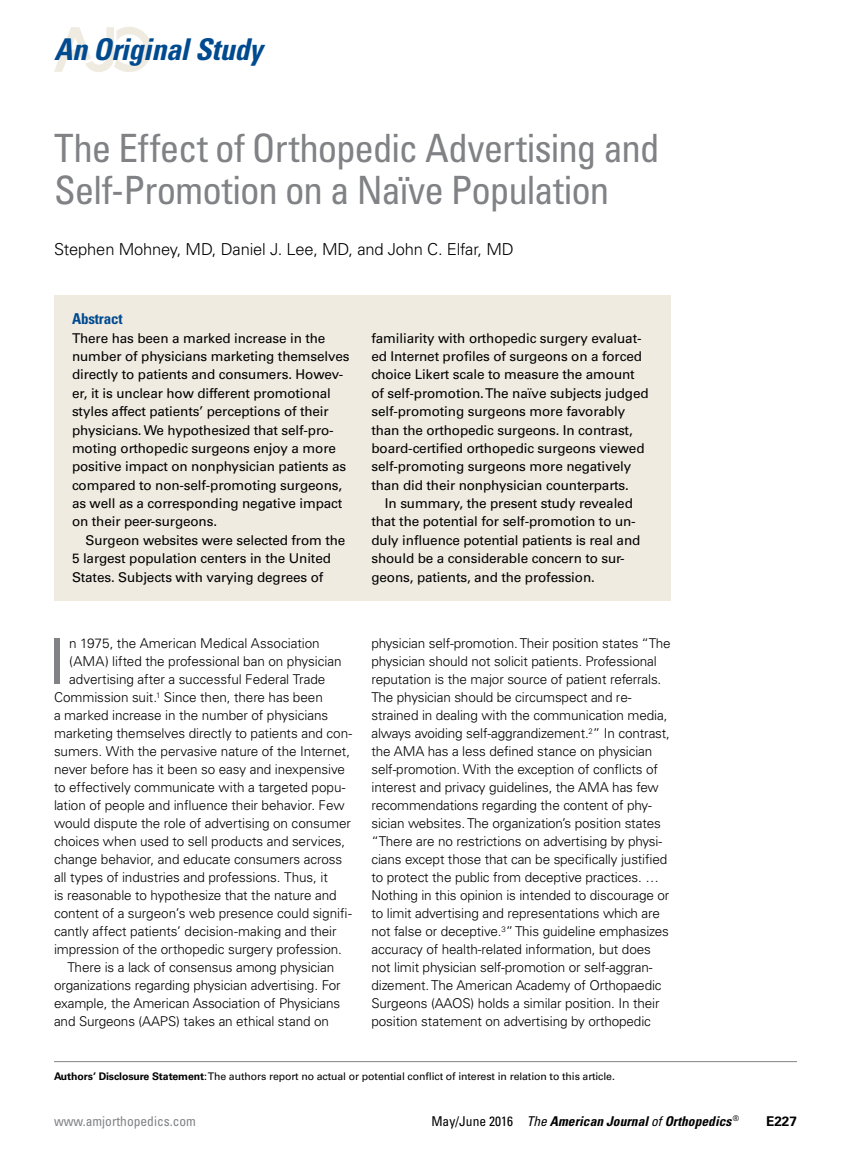
<style>
.page{position:relative;width:851px;height:1161px;background:#fff}
.page>*{position:absolute;margin:0;border:0;box-sizing:border-box;transform-origin:0 0}
.t1{font:condensed 63.3px "Univers LT Std";color:#808285}
.t2{font:condensed 39px/42px "Univers LT Std";letter-spacing:-.025em;color:#808285}
.t3{font:italic 700 condensed 30px "Univers LT Std";letter-spacing:-.01em;color:#004a8f}
.t4{font:300 16.5px "Univers LT Std";letter-spacing:-.01em;color:#000}
.t5{font:700 condensed 15px "Univers LT Std";letter-spacing:-.01em;color:#004a8f}
.t6{font:300 13.5px/18px "Univers LT Std";letter-spacing:-.01em;color:#000}
.t7{font:13.5px/18.3px "Univers LT Std";letter-spacing:-.01em;color:#000}
.t8{font:italic 700 condensed 13.5px "Univers LT Std";color:#000}
.t9{font:condensed 13.5px "Univers LT Std";color:#808285}
.t10{font:700 13.5px "Univers LT Std";color:#000}
.t11{font:10.5px "Univers LT Std";letter-spacing:-.01em;color:#000}
.s1{font-weight:700}
.s2{font-weight:400;font-style:normal}
.s3{font-weight:400}
</style>
<div class="page">
<svg style="left:54px;top:27px;width:98px;height:45px"></svg>
<div style="left:54px;top:296px;width:616px;height:306px;background:#efebe1"></div>
<hr style="left:54px;top:1061px;width:742px;height:1px;background:#808285">
<h3 class="t3" style="left:54px;top:31px;width:210px">An Original Study</h3>
<h2 class="t2" style="left:54px;top:127px;width:607px">The Effect of Orthopedic Advertising and<br>Self-Promotion on a Naïve Population</h2>
<p class="t4" style="left:54px;top:240px;width:461px">Stephen Mohney, MD, Daniel J. Lee, MD, and John C. Elfar, MD</p>
<p class="t5" style="left:72px;top:310px;width:52px">Abstract</p>
<p class="t7" style="left:72px;top:329px;width:279px">There has been a marked increase in the number of physicians marketing themselves directly to patients and consumers. Howev&shy;er, it is unclear how different promotional styles affect patients’ perceptions of their physicians. We hypothesized that self-pro&shy;moting orthopedic surgeons enjoy a more positive impact on nonphysician patients as compared to non-self-promoting surgeons, as well as a corresponding negative impact on their peer-surgeons.</p>
<p class="t7" style="left:72px;top:531px;width:275px;text-indent:14px">Surgeon websites were selected from the<br>5 largest population centers in the United<br>States. Subjects with varying degrees of</p>
<p class="t7" style="left:371px;top:329px;width:279px">familiarity with orthopedic surgery evaluat&shy;ed Internet profiles of surgeons on a forced choice Likert scale to measure the amount of self-promotion. The naïve subjects judged self-promoting surgeons more favorably than the orthopedic surgeons. In contrast, board-certified orthopedic surgeons viewed self-promoting surgeons more negatively than did their nonphysician counterparts.</p>
<p class="t7" style="left:371px;top:494px;width:270px;text-indent:14px">In summary, the present study revealed that the potential for self-promotion to un&shy;duly influence potential patients is real and should be a considerable concern to sur&shy;geons, patients, and the profession.</p>
<h1 class="t1" style="left:48px;top:621px;width:19px">I</h1>
<p class="t6" style="left:69px;top:634px;width:252px">n 1975, the American Medical Association</p>
<p class="t6" style="left:69px;top:652px;width:274px">(AMA) lifted the professional ban on physician</p>
<p class="t6" style="left:69px;top:670px;width:258px">advertising after a successful Federal Trade</p>
<p class="t6" style="left:54px;top:688px;width:270px">Commission suit.<sup>1</sup> Since then, there has been</p>
<p class="t6" style="left:54px;top:706px;width:276px">a marked increase in the number of physicians</p>
<p class="t6" style="left:54px;top:724px;width:300px">marketing themselves directly to patients and con-</p>
<p class="t6" style="left:54px;top:742px;width:297px">sumers. With the pervasive nature of the Internet,</p>
<p class="t6" style="left:54px;top:760px;width:292px">never before has it been so easy and inexpensive</p>
<p class="t6" style="left:54px;top:778px;width:293px">to effectively communicate with a targeted popu-</p>
<p class="t6" style="left:54px;top:796px;width:292px">lation of people and influence their behavior. Few</p>
<p class="t6" style="left:54px;top:814px;width:298px">would dispute the role of advertising on consumer</p>
<p class="t6" style="left:54px;top:832px;width:293px">choices when used to sell products and services,</p>
<p class="t6" style="left:54px;top:850px;width:290px">change behavior, and educate consumers across</p>
<p class="t6" style="left:54px;top:868px;width:275px">all types of industries and professions. Thus, it</p>
<p class="t6" style="left:54px;top:886px;width:284px">is reasonable to hypothesize that the nature and</p>
<p class="t6" style="left:54px;top:904px;width:299px">content of a surgeon’s web presence could signifi-</p>
<p class="t6" style="left:54px;top:922px;width:284px">cantly affect patients’ decision-making and their</p>
<p class="t6" style="left:54px;top:940px;width:289px">impression of the orthopedic surgery profession.</p>
<p class="t6" style="left:67px;top:958px;width:268px">There is a lack of consensus among physician</p>
<p class="t6" style="left:54px;top:976px;width:288px">organizations regarding physician advertising. For</p>
<p class="t6" style="left:54px;top:994px;width:288px">example, the American Association of Physicians</p>
<p class="t6" style="left:54px;top:1012px;width:276px">and Surgeons (AAPS) takes an ethical stand on</p>
<p class="t6" style="left:371px;top:634px;width:301px">physician self-promotion. Their position states “The physician should not solicit patients. Professional reputation is the major source of patient referrals.<br>The physician should be circumspect and re&shy;strained in dealing with the communication media, always avoiding self-aggrandizement.<sup>2</sup>” In contrast, the AMA has a less defined stance on physician self-promotion. With the exception of conflicts of interest and privacy guidelines, the AMA has few recommendations regarding the content of phy&shy;sician websites. The organization’s position states “There are no restrictions on advertising by physi&shy;cians except those that can be specifically justified to protect the public from deceptive practices. … Nothing in this opinion is intended to discourage or to limit advertising and representations which are not false or deceptive.<sup>3</sup>” This guideline emphasizes accuracy of health-related information, but does not limit physician self-promotion or self-aggran&shy;dizement. The American Academy of Orthopaedic Surgeons (AAOS) holds a similar position. In their position statement on advertising by orthopedic</p>
<p class="t11" style="left:54px;top:1070px;width:562px"><span class="s1">Authors’ Disclosure Statement</span>: The authors report no actual or potential conflict of interest in relation to this article.</p>
<p class="t9" style="left:54px;top:1112px;width:143px">www.amjorthopedics.com</p>
<p class="t8" style="left:431px;top:1113px;width:309px"><span class="s2">May/June 2016</span> <span class="s3">The</span> American Journal <span class="s3">of</span> Orthopedics <sup>®</sup></p>
<p class="t10" style="left:766px;top:1113px;width:32px">E227</p>
</div>
